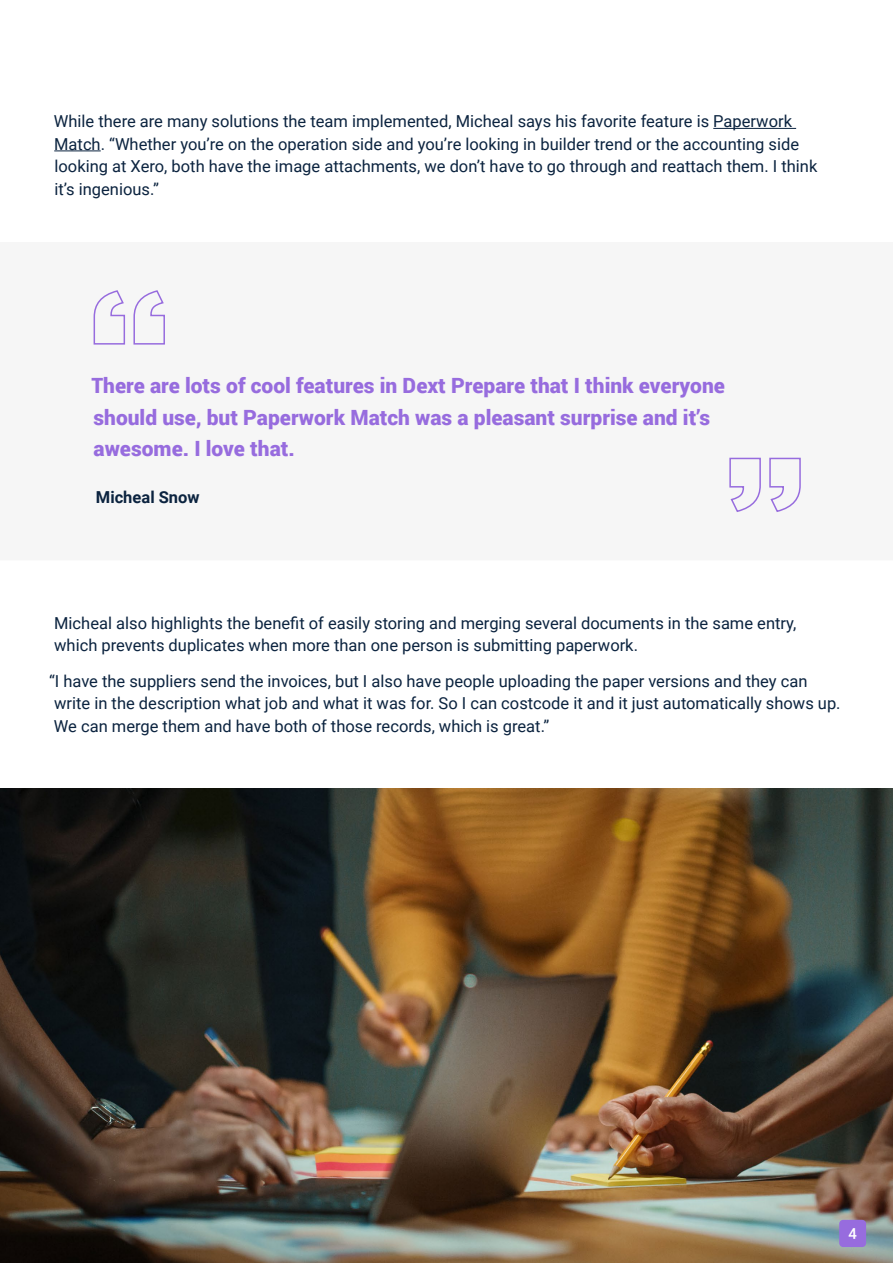
<style>
.page{position:relative;width:893px;height:1263px;background:#fff}
.page>*{position:absolute;margin:0;border:0;box-sizing:border-box;transform-origin:0 0}
.t1{font:900 21px/31.5px "Roboto";color:#976cde}
.t2{font:16.5px/22.5px "Roboto";color:#0b233f}
.t3{font:700 16.5px "Roboto";color:#0b233f}
</style>
<div class="page">
<svg style="left:93px;top:290px;width:72px;height:55px"></svg>
<svg style="left:729px;top:457px;width:72px;height:56px"></svg>
<hr style="left:713px;top:128px;width:83px;height:1px;background:#0b233f">
<hr style="left:54px;top:150px;width:47px;height:1px;background:#0b233f">
<img style="left:0;top:789px;width:893px;height:474px">
<div style="left:839px;top:1220px;width:27px;height:27px;background:#976cde;border-radius:4px"></div>
<p class="t2" style="left:54px;top:109px;width:765px">While there are many solutions the team implemented, Micheal says his favorite feature is Paperwork Match. “Whether you’re on the operation side and you’re looking in builder trend or the accounting side looking at Xero, both have the image attachments, we don’t have to go through and reattach them. I think it’s ingenious.”</p>
<p class="t1" style="left:91px;top:369px;width:635px">There are lots of cool features in Dext Prepare that I think everyone should use, but Paperwork Match was a pleasant surprise and it’s awesome. I love that.</p>
<p class="t3" style="left:96px;top:486px;width:105px">Micheal Snow</p>
<p class="t2" style="left:54px;top:611px;width:744px">Micheal also highlights the benefit of easily storing and merging several documents in the same entry, which prevents duplicates when more than one person is submitting paperwork.</p>
<p class="t2" style="left:49px;top:669px;width:793px">“I have the suppliers send the invoices, but I also have people uploading the paper versions and they can write in the description what job and what it was for. So I can costcode it and it just automatically shows up.<br>We can merge them and have both of those records, which is great.”</p>
</div>
